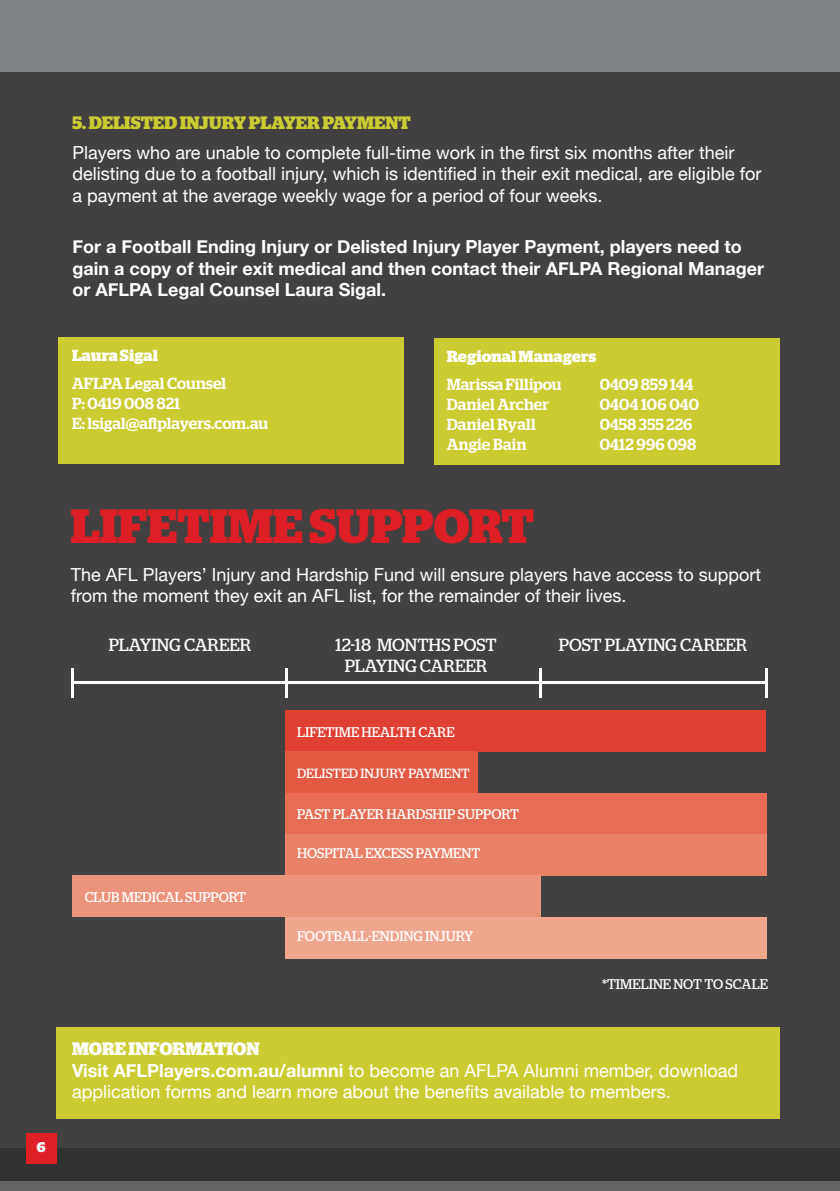
<style>
.page{position:relative;width:840px;height:1191px;background:#fff}
.page>*{position:absolute;margin:0;border:0;box-sizing:border-box;transform-origin:0 0}
.t1{font:700 48px "Stag";color:#de1f26}
.GC{font:18px/21.6px "Helvetica Neue";color:#fff}
.GC-2{font:700 18px/21.6px "Helvetica Neue";color:#fff}
.GC-3{font:700 18px "Stag";color:#cbcc32}
.GC-4{font:700 18px "Stag";letter-spacing:-.01em;color:#fff}
.t2{font:17.6px/21.2px "Stag";color:#fff;text-align:center}
.Body_Copy_Stag_No_In{font:500 16px "Stag";letter-spacing:.005em;color:#fff}
.Body_Copy_Stag_No_In-2{font:700 16px "Stag";letter-spacing:.005em;color:#fff}
.t3{font:14px "Stag";color:#fff}
.t4{font:700 14px "Stag";color:#fff}
.t5{font:13.4px "Stag";color:#fff}
.s1{font-weight:700}
</style>
<div class="page">
<div style="left:0;top:0;width:839px;height:1191px;background:#424041"></div>
<hr style="left:72px;top:681px;width:695px;height:3px;background:#fff">
<hr style="left:285px;top:668px;width:2px;height:30px;background:#fff">
<hr style="left:71px;top:668px;width:3px;height:30px;background:#fff">
<hr style="left:538px;top:668px;width:3px;height:30px;background:#fff">
<hr style="left:765px;top:668px;width:2px;height:30px;background:#fff">
<div style="left:285px;top:710px;width:480px;height:42px;background:#df4032"></div>
<div style="left:285px;top:752px;width:192px;height:41px;background:#e35942"></div>
<div style="left:285px;top:793px;width:481px;height:41px;background:#e66d53"></div>
<div style="left:285px;top:834px;width:481px;height:41px;background:#e98166"></div>
<div style="left:72px;top:875px;width:468px;height:42px;background:#ec947a"></div>
<div style="left:58px;top:337px;width:345px;height:126px;background:#cbcc32"></div>
<div style="left:56px;top:1027px;width:723px;height:92px;background:#cbcc32"></div>
<div style="left:285px;top:917px;width:481px;height:41px;background:#efa78e"></div>
<div style="left:434px;top:338px;width:345px;height:127px;background:#cbcc32"></div>
<div style="left:0;top:1148px;width:839px;height:32px;background:#303232"></div>
<div style="left:0;top:1180px;width:839px;height:11px;background:#646464"></div>
<div style="left:26px;top:1133px;width:30px;height:30px;background:#de1f26"></div>
<div style="left:0;top:0;width:839px;height:72px;background:#818486"></div>
<p class="t4" style="left:37px;top:1138px;width:10px">6</p>
<p class="GC-3" style="left:72px;top:112px;width:339px">5. DELISTED INJURY PLAYER PAYMENT</p>
<p class="GC" style="left:72px;top:143px;width:690px">Players who are unable to complete full-time work in the first six months after their delisting due to a football injury, which is identified in their exit medical, are eligible for a payment at the average weekly wage for a period of four weeks.</p>
<p class="GC-2" style="left:72px;top:236px;width:692px">For a Football Ending Injury or Delisted Injury Player Payment, players need to gain a copy of their exit medical and then contact their AFLPA Regional Manager or AFLPA Legal Counsel Laura Sigal.</p>
<p class="Body_Copy_Stag_No_In-2" style="left:72px;top:346px;width:88px">Laura Sigal</p>
<p class="Body_Copy_Stag_No_In" style="left:72px;top:374px;width:156px">AFLPA Legal Counsel</p>
<p class="Body_Copy_Stag_No_In" style="left:72px;top:394px;width:110px">P: 0419 008 821</p>
<p class="Body_Copy_Stag_No_In" style="left:72px;top:414px;width:197px">E: lsigal@aflplayers.com.au</p>
<p class="Body_Copy_Stag_No_In-2" style="left:446px;top:347px;width:151px">Regional Managers</p>
<p class="Body_Copy_Stag_No_In" style="left:446px;top:375px;width:116px">Marissa Fillipou</p>
<p class="Body_Copy_Stag_No_In" style="left:446px;top:395px;width:104px">Daniel Archer</p>
<p class="Body_Copy_Stag_No_In" style="left:446px;top:415px;width:91px">Daniel Ryall</p>
<p class="Body_Copy_Stag_No_In" style="left:446px;top:435px;width:81px">Angie Bain</p>
<p class="Body_Copy_Stag_No_In" style="left:599px;top:375px;width:95px">0409 859 144</p>
<p class="Body_Copy_Stag_No_In" style="left:599px;top:395px;width:101px">0404 106 040</p>
<p class="Body_Copy_Stag_No_In" style="left:599px;top:415px;width:94px">0458 355 226</p>
<p class="Body_Copy_Stag_No_In" style="left:599px;top:435px;width:98px">0412 996 098</p>
<p class="t1" style="left:71px;top:498px;width:464px">LIFETIME SUPPORT</p>
<p class="GC" style="left:71px;top:564px;width:691px">The AFL Players’ Injury and Hardship Fund will ensure players have access to support from the moment they exit an AFL list, for the remainder of their lives.</p>
<p class="t2" style="left:109px;top:633px;width:144px">PLAYING CAREER</p>
<p class="t2" style="left:335px;top:633px;width:163px">12-18 MONTHS POST<br>PLAYING CAREER</p>
<p class="t2" style="left:558px;top:633px;width:190px">POST PLAYING CAREER</p>
<p class="t3" style="left:85px;top:889px;width:163px">CLUB MEDICAL SUPPORT</p>
<p class="t3" style="left:297px;top:723px;width:159px">LIFETIME HEALTH CARE</p>
<p class="t5" style="left:297px;top:765px;width:174px">DELISTED INJURY PAYMENT</p>
<p class="t3" style="left:297px;top:806px;width:223px">PAST PLAYER HARDSHIP SUPPORT</p>
<p class="t3" style="left:297px;top:845px;width:184px">HOSPITAL EXCESS PAYMENT</p>
<p class="t3" style="left:297px;top:927px;width:177px">FOOTBALL-ENDING INJURY</p>
<p class="t3" style="left:601px;top:976px;width:167px">*TIMELINE NOT TO SCALE</p>
<p class="GC-4" style="left:72px;top:1038px;width:189px">MORE INFORMATION</p>
<p class="GC" style="left:72px;top:1060px;width:667px"><span class="s1">Visit AFLPlayers.com.au/alumni</span> to become an AFLPA Alumni member, download application forms and learn more about the benefits available to members.</p>
</div>
